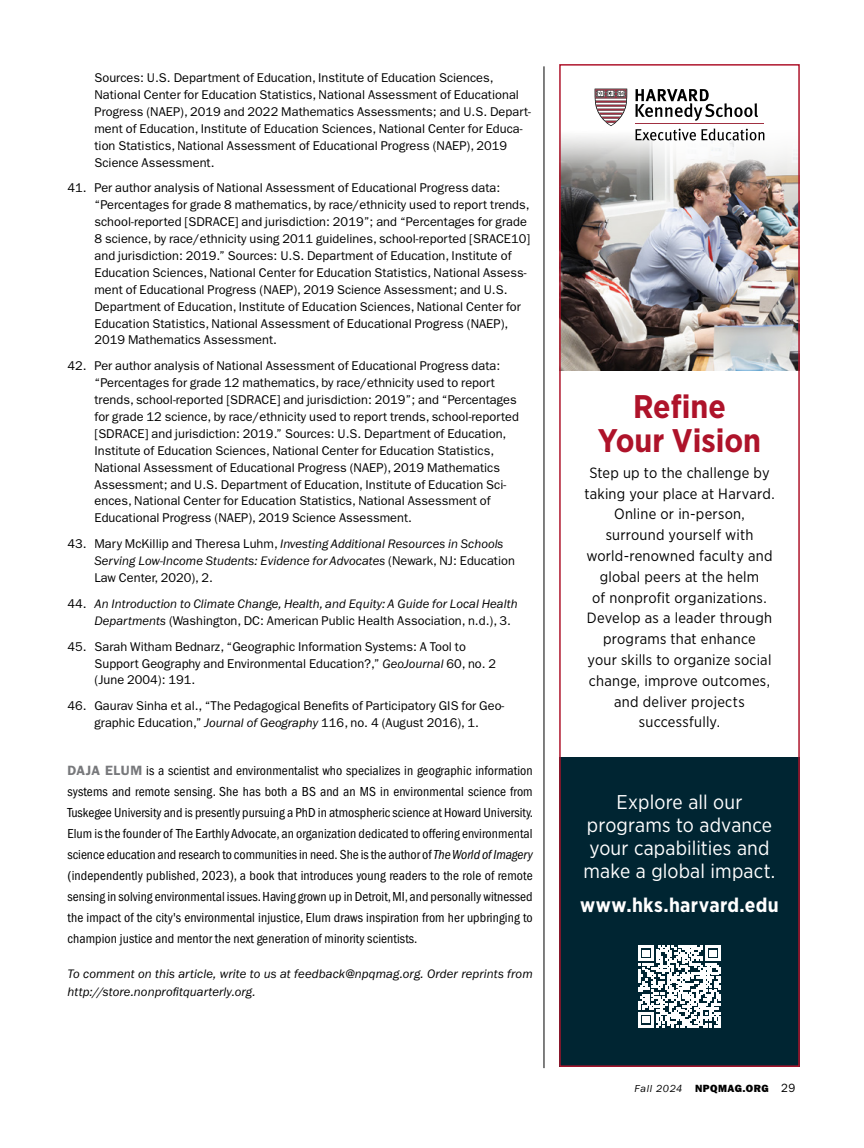
<style>
.page{position:relative;width:864px;height:1148px;background:#fff}
.page>*{position:absolute;margin:0;border:0;box-sizing:border-box;transform-origin:0 0}
.t1{font:700 32.7px/34.2px "Gotham Narrow";color:#ae132a;text-align:center}
.t2{font:19.95px/23px "Gotham Narrow";letter-spacing:.005em;color:#fff;text-align:center}
.t3{font:700 19.95px "Gotham Narrow";letter-spacing:.015em;color:#fff}
.t4{font:14.85px/20.9px "Gotham Narrow";letter-spacing:.015em;color:#000;text-align:center}
.t5{font:condensed 13.5px/21px "ITC Franklin Gothic Std";letter-spacing:.01em;color:#000;text-align:justify}
.t6{font:12.75px/17px "ITC Franklin Gothic Std";letter-spacing:.005em;color:#000}
.t7{font:italic 12.75px/17px "ITC Franklin Gothic Std";letter-spacing:.005em;color:#000}
.t8{font:10.5px "ITC Franklin Gothic Std Hvy";letter-spacing:.045em;color:#000}
.s1{font-style:normal}
.s2{font-style:italic}
.s3{font-weight:600;font-stretch:normal;color:#77787b}
.s4{font-family:"ITC Franklin Gothic Std";font-style:italic}
.s5{font-family:"ITC Franklin Gothic Std";font-size:12px}
</style>
<div class="page">
<img style="left:561px;top:123px;width:237px;height:248px">
<div style="left:559px;top:757px;width:241px;height:309px;background:#002532"></div>
<svg style="left:595px;top:89px;width:33px;height:37px"></svg>
<svg style="left:636px;top:89px;width:122px;height:32px"></svg>
<hr style="left:636px;top:123px;width:128px;height:1px;background:#a03041">
<svg style="left:636px;top:129px;width:60px;height:12px"></svg>
<svg style="left:702px;top:128px;width:62px;height:13px"></svg>
<div style="left:559px;top:64px;width:241px;height:1002px;border:1px solid #ae132a"></div>
<svg style="left:638px;top:945px;width:83px;height:82px"></svg>
<hr style="left:544px;top:66px;width:1px;height:1002px;background:#000">
<p class="t6" style="left:94px;top:69px;width:438px">Sources: U.S. Department of Education, Institute of Education Sciences, National Center for Education Statistics, National Assessment of Educational Progress (NAEP), 2019 and 2022 Mathematics Assessments; and U.S. Depart&shy;ment of Education, Institute of Education Sciences, National Center for Educa&shy;tion Statistics, National Assessment of Educational Progress (NAEP), 2019<br>Science Assessment.</p>
<p class="t6" style="left:94px;top:180px;width:437px;text-indent:-27px">41. Per author analysis of National Assessment of Educational Progress data: “Percentages for grade 8 mathematics, by race/ethnicity used to report trends, school-reported [SDRACE] and jurisdiction: 2019”; and “Percentages for grade 8 science, by race/ethnicity using 2011 guidelines, school-reported [SRACE10] and jurisdiction: 2019.” Sources: U.S. Department of Education, Institute of Education Sciences, National Center for Education Statistics, National Assess&shy;ment of Educational Progress (NAEP), 2019 Science Assessment; and U.S.<br>Department of Education, Institute of Education Sciences, National Center for Education Statistics, National Assessment of Educational Progress (NAEP), 2019 Mathematics Assessment.</p>
<p class="t6" style="left:94px;top:357px;width:426px;text-indent:-27px">42. Per author analysis of National Assessment of Educational Progress data: “Percentages for grade 12 mathematics, by race/ethnicity used to report trends, school-reported [SDRACE] and jurisdiction: 2019”; and “Percentages for grade 12 science, by race/ethnicity used to report trends, school-reported [SDRACE] and jurisdiction: 2019.” Sources: U.S. Department of Education, Institute of Education Sciences, National Center for Education Statistics, National Assessment of Educational Progress (NAEP), 2019 Mathematics Assessment; and U.S. Department of Education, Institute of Education Sci&shy;ences, National Center for Education Statistics, National Assessment of Educational Progress (NAEP), 2019 Science Assessment.</p>
<p class="t7" style="left:94px;top:535px;width:422px;text-indent:-27px"><span class="s1">43. Mary McKillip and Theresa Luhm,</span> Investing Additional Resources in Schools<br>Serving Low-Income Students: Evidence for Advocates <span class="s1">(Newark, NJ: Education<br>Law Center, 2020), 2.</span></p>
<p class="t7" style="left:94px;top:595px;width:425px;text-indent:-27px"><span class="s1">44.</span> An Introduction to Climate Change, Health, and Equity: A Guide for Local Health<br>Departments <span class="s1">(Washington, DC: American Public Health Association, n.d.), 3.</span></p>
<p class="t6" style="left:94px;top:638px;width:403px;text-indent:-27px">45. Sarah Witham Bednarz, “Geographic Information Systems: A Tool to<br>Support Geography and Environmental Education?,” <span class="s2">GeoJournal</span> 60, no. 2 (June 2004): 191.</p>
<p class="t6" style="left:67px;top:697px;width:438px;text-align:center">46. Gaurav Sinha et al., “The Pedagogical Benefits of Participatory GIS for Geo&shy;graphic Education,” <span class="s2">Journal of Geography</span> 116, no. 4 (August 2016), 1.</p>
<p class="t5" style="left:68px;top:760px;width:467px"><span class="s3">DAJA ELUM</span> is a scientist and environmentalist who specializes in geographic information systems and remote sensing. She has both a BS and an MS in environmental science from Tuskegee University and is presently pursuing a PhD in atmospheric science at Howard University.<br>Elum is the founder of The Earthly Advocate, an organization dedicated to offering environmental science education and research to communities in need. She is the author of <span class="s2">The World of Imagery </span>(independently published, 2023), a book that introduces young readers to the role of remote sensing in solving environmental issues. Having grown up in Detroit, MI, and personally witnessed the impact of the city's environmental injustice, Elum draws inspiration from her upbringing to champion justice and mentor the next generation of minority scientists.</p>
<p class="t7" style="left:68px;top:965px;width:467px">To comment on this article, write to us at feedback@npqmag.org. Order reprints from http://store.nonprofitquarterly.org.</p>
<h1 class="t1" style="left:598px;top:389px;width:165px">Refine<br>Your Vision</h1>
<p class="t4" style="left:584px;top:462px;width:192px">Step up to the challenge by taking your place at Harvard.<br>Online or in-person, surround yourself with world-renowned faculty and global peers at the helm<br>of nonprofit organizations.<br>Develop as a leader through programs that enhance<br>your skills to organize social change, improve outcomes, and deliver projects successfully.</p>
<h2 class="t2" style="left:584px;top:790px;width:193px">Explore all our programs to advance your capabilities and make a global impact.</h2>
<h2 class="t3" style="left:580px;top:892px;width:200px">www.hks.harvard.edu</h2>
<p class="t8" style="left:635px;top:1081px;width:162px"><span class="s4">Fall 2024</span> NPQMAG.ORG <span class="s5">29</span></p>
</div>
